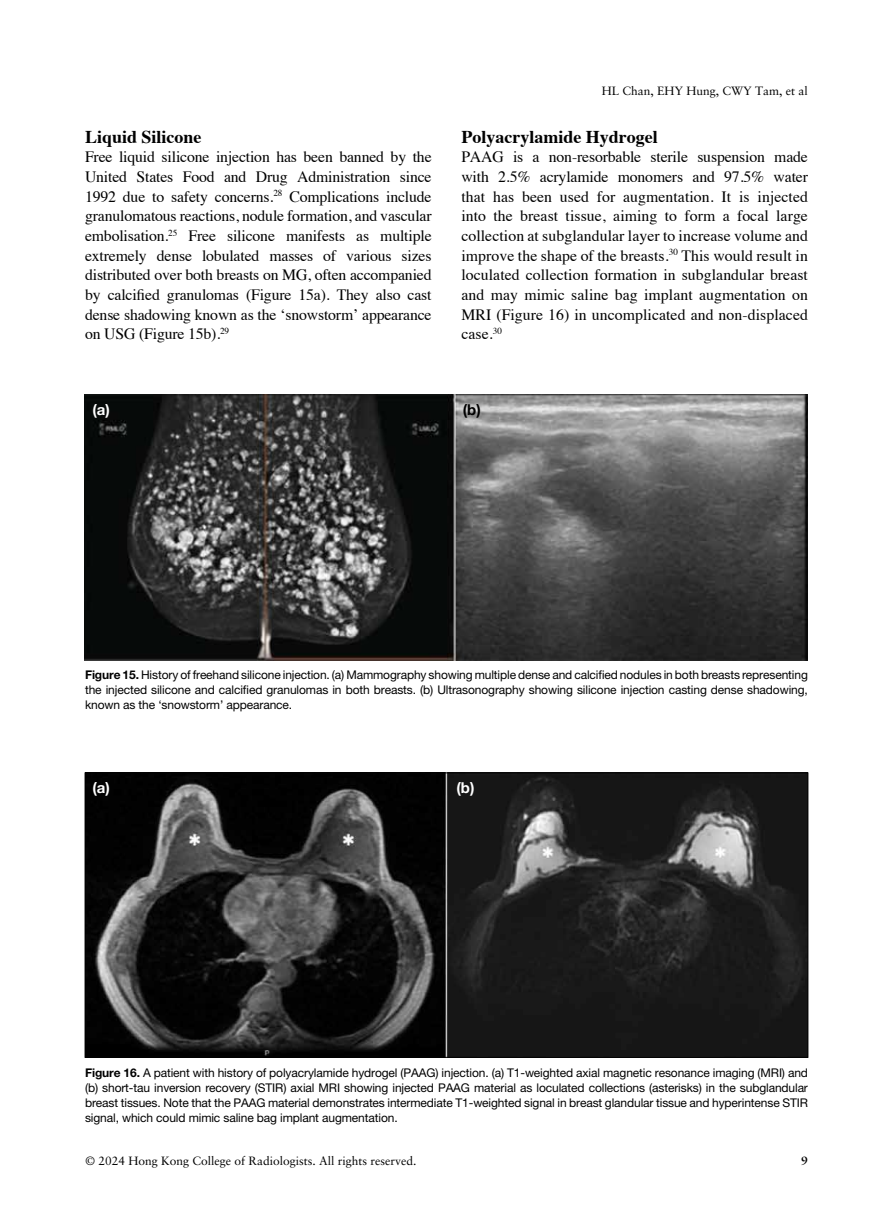
<style>
.page{position:relative;width:893px;height:1229px;background:#fff}
.page>*{position:absolute;margin:0;border:0;box-sizing:border-box;transform-origin:0 0}
.t1{font:700 18px "Times";color:#000}
.t2{font:15.75px/19.6px "Times";letter-spacing:-.005em;color:#000;text-align:justify}
.t3{font:700 15px "Helvetica Neue";color:#fff}
.t4{font:700 15px "Helvetica Neue";color:#000}
.t5{font:12px/15px "Helvetica Neue";letter-spacing:-.01em;color:#000;text-align:justify}
.t6{font:12px "Sabon";color:#000}
.t7{font:700 12px "Sabon";color:#000}
.s1{font-weight:700}
</style>
<div class="page">
<img style="left:85px;top:394px;width:723px;height:267px">
<img style="left:87px;top:774px;width:719px;height:282px">
<p class="t1" style="left:85px;top:119px;width:118px">Liquid Silicone</p>
<p class="t2" style="left:85px;top:146px;width:348px">Free liquid silicone injection has been banned by the United States Food and Drug Administration since 1992 due to safety concerns.<sup>28</sup> Complications include granulomatous reactions, nodule formation, and vascular embolisation.<sup>25</sup> Free silicone manifests as multiple extremely dense lobulated masses of various sizes distributed over both breasts on MG, often accompanied by calcified granulomas (Figure 15a). They also cast dense shadowing known as the ‘snowstorm’ appearance on USG (Figure 15b).<sup>29</sup></p>
<p class="t3" style="left:92px;top:400px;width:19px">(a)</p>
<p class="t6" style="left:602px;top:84px;width:208px">HL Chan, EHY Hung, CWY Tam, et al</p>
<p class="t1" style="left:461px;top:119px;width:198px">Polyacrylamide Hydrogel</p>
<p class="t2" style="left:461px;top:146px;width:348px">PAAG is a non-resorbable sterile suspension made with 2.5% acrylamide monomers and 97.5% water that has been used for augmentation. It is injected into the breast tissue, aiming to form a focal large collection at subglandular layer to increase volume and improve the shape of the breasts.<sup>30</sup> This would result in loculated collection formation in subglandular breast and may mimic saline bag implant augmentation on MRI (Figure 16) in uncomplicated and non-displaced case.<sup>30</sup></p>
<p class="t4" style="left:463px;top:400px;width:20px">(b)</p>
<p class="t5" style="left:85px;top:667px;width:724px"><span class="s1">Figure 15.</span> History of freehand silicone injection. (a) Mammography showing multiple dense and calcified nodules in both breasts representing the injected silicone and calcified granulomas in both breasts. (b) Ultrasonography showing silicone injection casting dense shadowing, known as the ‘snowstorm’ appearance.</p>
<p class="t3" style="left:92px;top:778px;width:19px">(a)</p>
<p class="t3" style="left:456px;top:778px;width:20px">(b)</p>
<p class="t5" style="left:85px;top:1065px;width:724px"><span class="s1">Figure 16.</span> A patient with history of polyacrylamide hydrogel (PAAG) injection. (a) T1-weighted axial magnetic resonance imaging (MRI) and (b) short-tau inversion recovery (STIR) axial MRI showing injected PAAG material as loculated collections (asterisks) in the subglandular breast tissues. Note that the PAAG material demonstrates intermediate T1-weighted signal in breast glandular tissue and hyperintense STIR signal, which could mimic saline bag implant augmentation.</p>
<p class="t6" style="left:85px;top:1153px;width:333px">© 2024 Hong Kong College of Radiologists. All rights reserved.</p>
<p class="t7" style="left:801px;top:1153px;width:8px">9</p>
</div>
